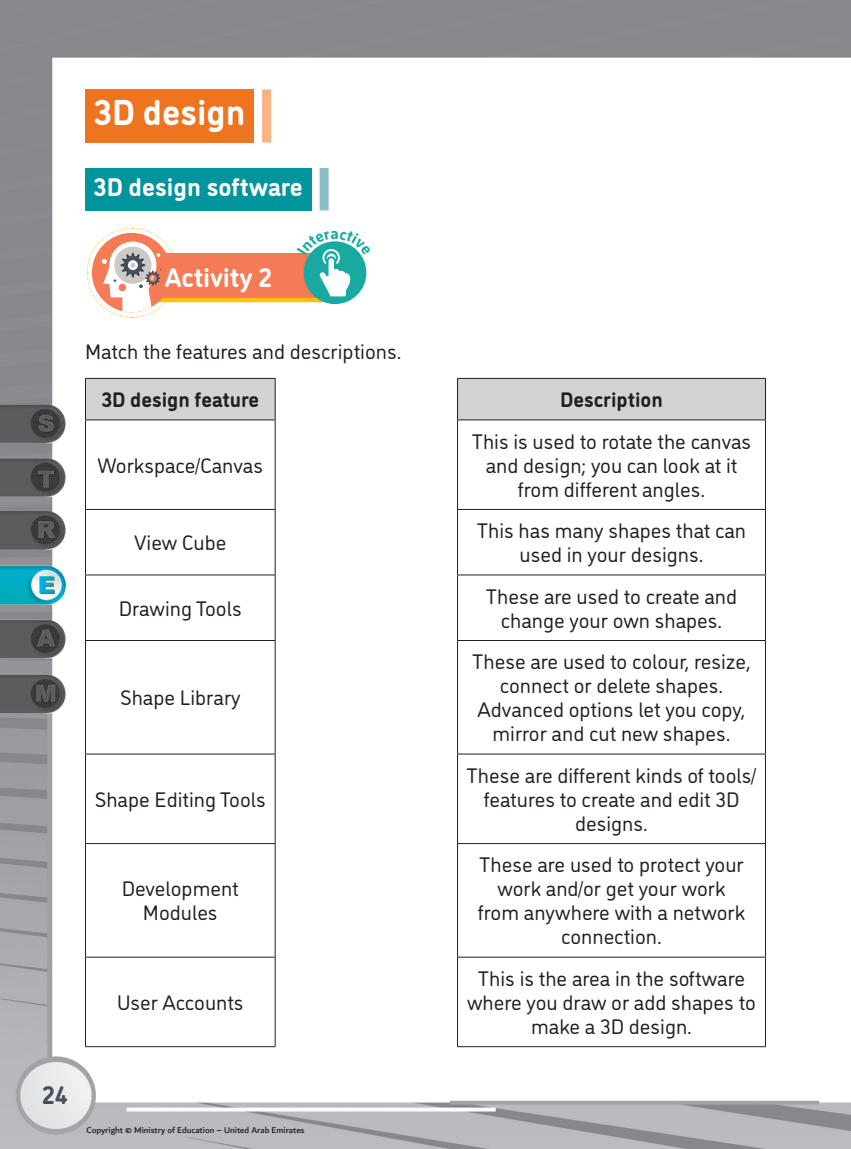
<style>
.page{position:relative;width:851px;height:1149px;background:#fff}
.page>*{position:absolute;margin:0;border:0;box-sizing:border-box;transform-origin:0 0}
.t1{font:700 36px "DI Nosaur";color:#fff}
.t2{font:700 27px "DI Nosaur";color:#fff}
.t3{font:700 25.5px "DI Nosaur";color:#fff}
.t4{font:700 25.5px "DI Nosaur";color:#464f59}
.t5{font:21px/24px "DI Nosaur";color:#231f20;text-align:center}
.t6{font:700 21px "DI Nosaur";color:#231f20}
.t7{font:500 9px "Dubai";color:#231f20}
.s1{font-size:7.65px;color:#000}
</style>
<div class="page">
<img style="left:0;top:0;width:851px;height:1148px">
<div style="left:85px;top:89px;width:169px;height:53px;background:#ef7420"></div>
<div style="left:262px;top:89px;width:9px;height:53px;background:#f7b482"></div>
<div style="left:85px;top:168px;width:226px;height:42px;background:#00959c"></div>
<div style="left:319px;top:168px;width:9px;height:42px;background:#8cbfc5"></div>
<svg style="left:86px;top:378px;width:679px;height:42px"></svg>
<hr style="left:85px;top:378px;width:190px;height:1px;background:#231f20">
<hr style="left:85px;top:378px;width:1px;height:41px;background:#231f20">
<hr style="left:275px;top:378px;width:1px;height:41px;background:#231f20">
<hr style="left:457px;top:378px;width:308px;height:1px;background:#231f20">
<hr style="left:457px;top:378px;width:1px;height:41px;background:#231f20">
<hr style="left:765px;top:378px;width:1px;height:41px;background:#231f20">
<hr style="left:85px;top:419px;width:190px;height:1px;background:#231f20">
<hr style="left:275px;top:420px;width:1px;height:89px;background:#231f20">
<hr style="left:457px;top:419px;width:308px;height:1px;background:#231f20">
<hr style="left:457px;top:420px;width:1px;height:89px;background:#231f20">
<hr style="left:765px;top:420px;width:1px;height:89px;background:#231f20">
<hr style="left:85px;top:509px;width:190px;height:1px;background:#231f20">
<hr style="left:275px;top:509px;width:1px;height:65px;background:#231f20">
<hr style="left:457px;top:509px;width:308px;height:1px;background:#231f20">
<hr style="left:457px;top:509px;width:1px;height:65px;background:#231f20">
<hr style="left:765px;top:509px;width:1px;height:65px;background:#231f20">
<hr style="left:85px;top:574px;width:190px;height:1px;background:#231f20">
<hr style="left:275px;top:575px;width:1px;height:65px;background:#231f20">
<hr style="left:457px;top:574px;width:308px;height:1px;background:#231f20">
<hr style="left:457px;top:575px;width:1px;height:65px;background:#231f20">
<hr style="left:765px;top:575px;width:1px;height:65px;background:#231f20">
<hr style="left:85px;top:640px;width:190px;height:1px;background:#231f20">
<hr style="left:85px;top:640px;width:1px;height:113px;background:#231f20">
<hr style="left:275px;top:640px;width:1px;height:113px;background:#231f20">
<hr style="left:457px;top:640px;width:308px;height:1px;background:#231f20">
<hr style="left:457px;top:640px;width:1px;height:113px;background:#231f20">
<hr style="left:765px;top:640px;width:1px;height:113px;background:#231f20">
<hr style="left:85px;top:753px;width:190px;height:1px;background:#231f20">
<hr style="left:85px;top:754px;width:1px;height:89px;background:#231f20">
<hr style="left:275px;top:754px;width:1px;height:89px;background:#231f20">
<hr style="left:457px;top:753px;width:308px;height:1px;background:#231f20">
<hr style="left:457px;top:754px;width:1px;height:89px;background:#231f20">
<hr style="left:765px;top:754px;width:1px;height:89px;background:#231f20">
<hr style="left:85px;top:843px;width:190px;height:1px;background:#231f20">
<hr style="left:85px;top:843px;width:1px;height:113px;background:#231f20">
<hr style="left:275px;top:843px;width:1px;height:113px;background:#231f20">
<hr style="left:457px;top:843px;width:308px;height:1px;background:#231f20">
<hr style="left:457px;top:843px;width:1px;height:113px;background:#231f20">
<hr style="left:765px;top:843px;width:1px;height:113px;background:#231f20">
<hr style="left:85px;top:956px;width:190px;height:1px;background:#231f20">
<hr style="left:85px;top:957px;width:1px;height:89px;background:#231f20">
<hr style="left:275px;top:957px;width:1px;height:89px;background:#231f20">
<hr style="left:457px;top:956px;width:308px;height:1px;background:#231f20">
<hr style="left:457px;top:957px;width:1px;height:89px;background:#231f20">
<hr style="left:765px;top:957px;width:1px;height:89px;background:#231f20">
<hr style="left:85px;top:1046px;width:190px;height:1px;background:#231f20">
<hr style="left:457px;top:1046px;width:308px;height:1px;background:#231f20">
<img style="left:0;top:404px;width:87px;height:313px">
<svg style="left:86px;top:227px;width:285px;height:91px"></svg>
<h1 class="t1" style="left:94px;top:100px;width:153px">3D design</h1>
<p class="t3" style="left:94px;top:178px;width:211px">3D design software</p>
<p class="t2" style="left:165px;top:268px;width:109px">Activity 2</p>
<p class="t4" style="left:42px;top:1085px;width:28px">24</p>
<p class="t5" style="left:85px;top:342px;width:318px">Match the features and descriptions.</p>
<p class="t6" style="left:101px;top:392px;width:159px">3D design feature</p>
<p class="t6" style="left:560px;top:392px;width:104px">Description</p>
<p class="t5" style="left:98px;top:455px;width:167px">Workspace/Canvas</p>
<p class="t5" style="left:134px;top:533px;width:94px">View Cube</p>
<p class="t5" style="left:119px;top:598px;width:125px">Drawing Tools</p>
<p class="t5" style="left:120px;top:687px;width:122px">Shape Library</p>
<p class="t5" style="left:95px;top:789px;width:173px">Shape Editing Tools</p>
<p class="t5" style="left:122px;top:878px;width:118px">Development<br>Modules</p>
<p class="t5" style="left:117px;top:992px;width:128px">User Accounts</p>
<p class="t7" style="left:86px;top:1126px;width:219px">Copyright <span class="s1">©</span> Ministry of Education – United Arab Emirates</p>
<p class="t5" style="left:471px;top:431px;width:281px">This is used to rotate the canvas and design; you can look at it from different angles.</p>
<p class="t5" style="left:477px;top:521px;width:271px">This has many shapes that can used in your designs.</p>
<p class="t5" style="left:486px;top:586px;width:253px">These are used to create and change your own shapes.</p>
<p class="t5" style="left:472px;top:651px;width:280px">These are used to colour, resize, connect or delete shapes.<br>Advanced options let you copy, mirror and cut new shapes.</p>
<p class="t5" style="left:466px;top:765px;width:291px">These are different kinds of tools/ features to create and edit 3D designs.</p>
<p class="t5" style="left:478px;top:854px;width:269px">These are used to protect your work and/or get your work from anywhere with a network connection.</p>
<p class="t5" style="left:467px;top:968px;width:290px">This is the area in the software where you draw or add shapes to make a 3D design.</p>
</div>
